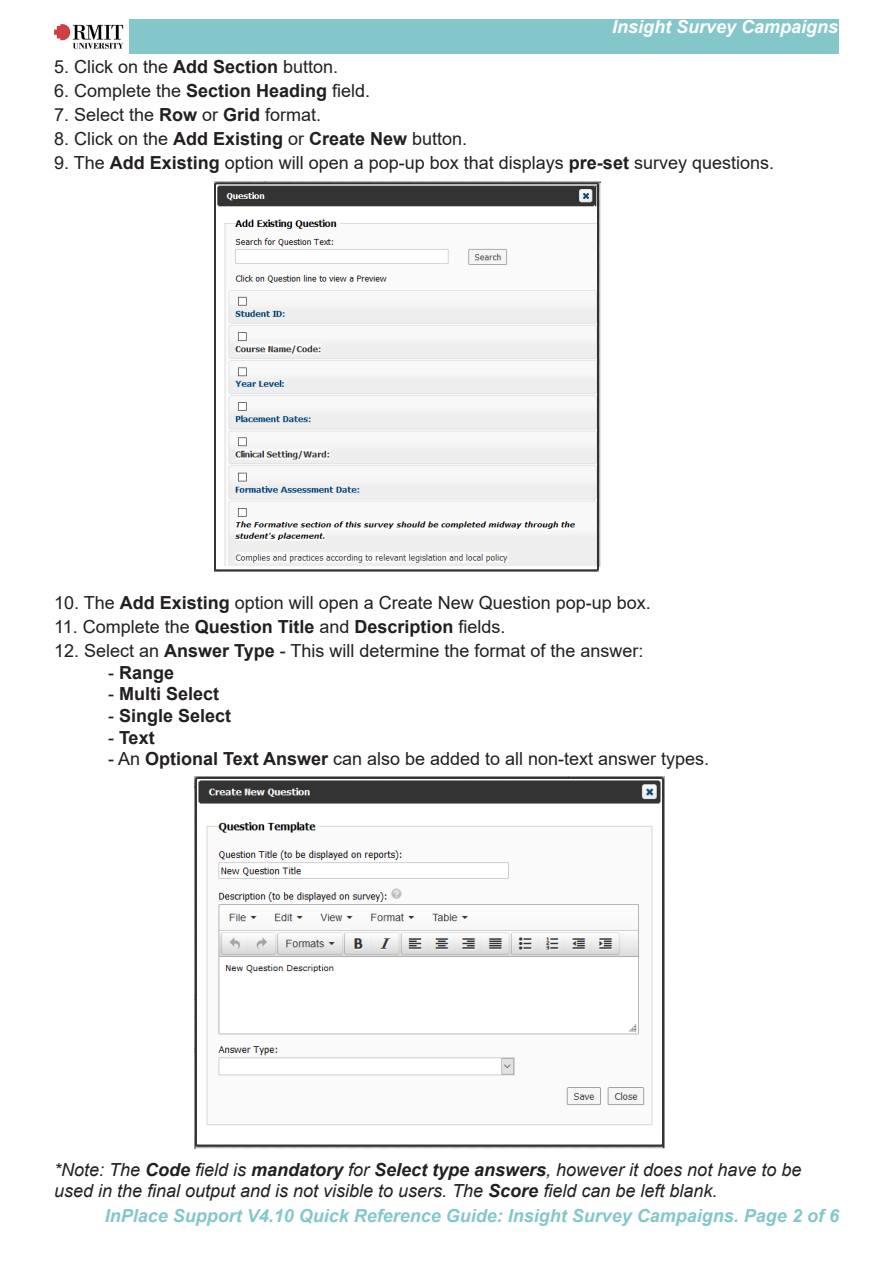
<style>
.page{position:relative;width:893px;height:1263px;background:#fff}
.page>*{position:absolute;margin:0;border:0;box-sizing:border-box;transform-origin:0 0}
.t1{font:18px "Arial";color:#231f20}
.t2{font:italic 18px/21.6px "Arial";color:#231f20}
.t3{font:italic 700 18px "Arial";color:#84c7ca}
.t4{font:700 18px "Arial";color:#231f20}
.t5{font:italic 700 18px "Arial";color:#fff}
.s1{font-weight:700}
.s2{font-weight:400}
</style>
<div class="page">
<div style="left:54px;top:20px;width:785px;height:34px;background:#84c7ca"></div>
<img style="left:54px;top:20px;width:74px;height:34px">
<img style="left:215px;top:182px;width:386px;height:389px">
<img style="left:195px;top:777px;width:470px;height:372px">
<p class="t5" style="left:612px;top:15px;width:228px">Insight Survey Campaigns</p>
<p class="t1" style="left:54px;top:54px;width:286px">5. Click on the <span class="s1">Add Section</span> button.</p>
<p class="t1" style="left:54px;top:78px;width:318px">6. Complete the <span class="s1">Section Heading</span> field.</p>
<p class="t1" style="left:54px;top:102px;width:269px">7. Select the <span class="s1">Row</span> or <span class="s1">Grid</span> format.</p>
<p class="t1" style="left:54px;top:126px;width:415px">8. Click on the <span class="s1">Add Existing</span> or <span class="s1">Create New</span> button.</p>
<p class="t1" style="left:54px;top:150px;width:722px">9. The <span class="s1">Add Existing</span> option will open a pop-up box that displays <span class="s1">pre-set</span> survey questions.</p>
<p class="t1" style="left:54px;top:590px;width:598px">10. The <span class="s1">Add Existing</span> option will open a Create New Question pop-up box.</p>
<p class="t1" style="left:54px;top:614px;width:453px">11. Complete the <span class="s1">Question Title</span> and <span class="s1">Description</span> fields.</p>
<p class="t1" style="left:54px;top:638px;width:591px">12. Select an <span class="s1">Answer Type</span> - This will determine the format of the answer:</p>
<p class="t4" style="left:108px;top:660px;width:68px"><span class="s2">-</span> Range</p>
<p class="t4" style="left:108px;top:681px;width:113px"><span class="s2">-</span> Multi Select</p>
<p class="t4" style="left:108px;top:703px;width:125px"><span class="s2">-</span> Single Select</p>
<p class="t4" style="left:108px;top:724px;width:48px"><span class="s2">-</span> Text</p>
<p class="t1" style="left:108px;top:746px;width:603px">- An <span class="s1">Optional Text Answer</span> can also be added to all non-text answer types.</p>
<p class="t2" style="left:54px;top:1159px;width:749px">*Note: The <span class="s1">Code</span> field is <span class="s1">mandatory</span> for <span class="s1">Select type answers</span>, however it does not have to be used in the final output and is not visible to users. The <span class="s1">Score</span> field can be left blank.</p>
<p class="t3" style="left:105px;top:1204px;width:736px">InPlace Support V4.10 Quick Reference Guide: Insight Survey Campaigns. Page 2 of 6</p>
</div>
